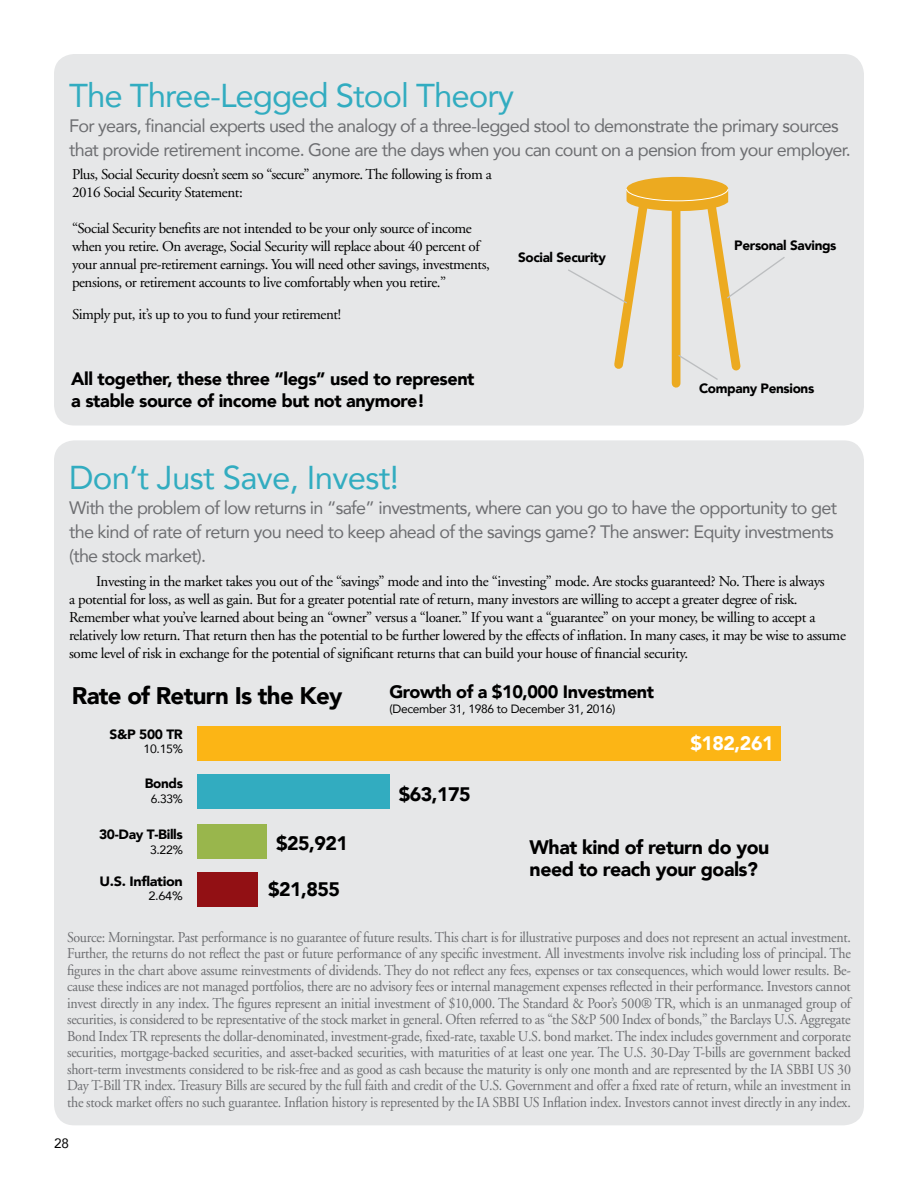
<style>
.page{position:relative;width:918px;height:1188px;background:#fff}
.page>*{position:absolute;margin:0;border:0;box-sizing:border-box;transform-origin:0 0}
.t1{font:33px "Avenir";letter-spacing:-.03em;color:#32acc0}
.t2{font:900 24px "Avenir";letter-spacing:-.03em;color:#000}
.t3{font:900 19.5px/22.5px "Avenir";letter-spacing:-.025em;color:#000}
.t4{font:900 19.5px "Avenir";letter-spacing:-.025em;color:#fff}
.t5{font:18px/24px "Avenir";letter-spacing:-.04em;color:#6d6e71}
.t6{font:900 18px/21.6px "Avenir";letter-spacing:-.025em;color:#000}
.t7{font:15px/16.5px "Adobe Garamond";letter-spacing:-.02em;color:#6d6e71;text-align:justify;scale:.93 1}
.t8{font:15px/18px "Adobe Garamond";letter-spacing:-.025em;color:#000}
.t9{font:900 13.5px "Avenir";letter-spacing:-.025em;color:#000}
.t10{font:900 13.5px "Avenir";letter-spacing:-.025em;color:#000;scale:1.07 1}
.t11{font:13.5px "Avenir";color:#000}
.t12{font:12px "Avenir";letter-spacing:-.025em;color:#000}
.t13{font:12px "Avenir";letter-spacing:-.025em;color:#000;scale:1.07 1}
</style>
<div class="page">
<div style="left:54px;top:440px;width:810px;height:685px;background:#e6e7e8;border-radius:20px"></div>
<div style="left:54px;top:54px;width:810px;height:372px;background:#e6e7e8;border-radius:20px"></div>
<div style="left:197px;top:726px;width:583px;height:34px;background:#fcb515"></div>
<div style="left:197px;top:775px;width:192px;height:34px;background:#32acc0"></div>
<div style="left:197px;top:824px;width:70px;height:34px;background:#99b64c"></div>
<div style="left:197px;top:872px;width:61px;height:34px;background:#921014"></div>
<div style="left:627px;top:177px;width:101px;height:24px;background:#ecaa20;border-radius:50%"></div>
<svg style="left:568px;top:180px;width:217px;height:208px"></svg>
<h1 class="t1" style="left:69px;top:69px;width:446px">The Three-Legged Stool Theory</h1>
<p class="t5" style="left:69px;top:113px;width:783px">For years, financial experts used the analogy of a three-legged stool to demonstrate the primary sources that provide retirement income. Gone are the days when you can count on a pension from your employer.</p>
<p class="t8" style="left:72px;top:166px;width:421px">Plus, Social Security doesn’t seem so “secure” anymore. The following is from a<br>2016 Social Security Statement:</p>
<p class="t8" style="left:72px;top:220px;width:419px">“Social Security benefits are not intended to be your only source of income when you retire. On average, Social Security will replace about 40 percent of your annual pre-retirement earnings. You will need other savings, investments, pensions, or retirement accounts to live comfortably when you retire.”</p>
<p class="t8" style="left:72px;top:305px;width:270px">Simply put, it’s up to you to fund your retirement!</p>
<p class="t6" style="left:71px;top:368px;width:405px">All together, these three “legs” used to represent a stable source of income but not anymore!</p>
<h1 class="t1" style="left:69px;top:451px;width:331px">Don’t Just Save, Invest!</h1>
<p class="t9" style="left:518px;top:246px;width:89px">Social Security</p>
<p class="t9" style="left:734px;top:234px;width:104px">Personal Savings</p>
<p class="t9" style="left:699px;top:377px;width:117px">Company Pensions</p>
<p class="t5" style="left:69px;top:495px;width:769px">With the problem of low returns in “safe” investments, where can you go to have the opportunity to get the kind of rate of return you need to keep ahead of the savings game? The answer: Equity investments (the stock market).</p>
<p class="t8" style="left:69px;top:573px;width:778px;text-indent:27px">Investing in the market takes you out of the “savings” mode and into the “investing” mode. Are stocks guaranteed? No. There is always<br>a potential for loss, as well as gain. But for a greater potential rate of return, many investors are willing to accept a greater degree of risk.<br>Remember what you’ve learned about being an “owner” versus a “loaner.” If you want a “guarantee” on your money, be willing to accept a relatively low return. That return then has the potential to be further lowered by the effects of inflation. In many cases, it may be wise to assume some level of risk in exchange for the potential of significant returns that can build your house of financial security.</p>
<h2 class="t2" style="left:72px;top:675px;width:272px">Rate of Return Is the Key</h2>
<p class="t6" style="left:389px;top:681px;width:266px">Growth of a $10,000 Investment</p>
<p class="t12" style="left:389px;top:699px;width:228px">(December 31, 1986 to December 31, 2016)</p>
<p class="t9" style="left:109px;top:723px;width:75px">S&amp;P 500 TR</p>
<p class="t12" style="left:144px;top:739px;width:41px">10.15%</p>
<p class="t9" style="left:145px;top:772px;width:40px">Bonds</p>
<p class="t12" style="left:151px;top:789px;width:34px">6.33%</p>
<p class="t9" style="left:99px;top:823px;width:85px">30-Day T-Bills</p>
<p class="t12" style="left:150px;top:840px;width:34px">3.22%</p>
<p class="t10" style="left:100px;top:869px;width:79px">U.S. Inflation</p>
<p class="t13" style="left:148px;top:886px;width:34px">2.64%</p>
<p class="t7" style="left:67px;top:929px;width:844px">Source: Morningstar. Past performance is no guarantee of future results. This chart is for illustrative purposes and does not represent an actual investment.<br>Further, the returns do not reflect the past or future performance of any specific investment. All investments involve risk including loss of principal. The figures in the chart above assume reinvestments of dividends. They do not reflect any fees, expenses or tax consequences, which would lower results. Be&shy;cause these indices are not managed portfolios, there are no advisory fees or internal management expenses reflected in their performance. Investors cannot invest directly in any index. The figures represent an initial investment of $10,000. The Standard &amp; Poor’s 500® TR, which is an unmanaged group of securities, is considered to be representative of the stock market in general. Often referred to as “the S&amp;P 500 Index of bonds,” the Barclays U.S. Aggregate Bond Index TR represents the dollar-denominated, investment-grade, fixed-rate, taxable U.S. bond market. The index includes government and corporate securities, mortgage-backed securities, and asset-backed securities, with maturities of at least one year. The U.S. 30-Day T-bills are government backed short-term investments considered to be risk-free and as good as cash because the maturity is only one month and are represented by the IA SBBI US 30<br>Day T-Bill TR index. Treasury Bills are secured by the full faith and credit of the U.S. Government and offer a fixed rate of return, while an investment in the stock market offers no such guarantee. Inflation history is represented by the IA SBBI US Inflation index. Investors cannot invest directly in any index.</p>
<h3 class="t4" style="left:690px;top:727px;width:85px">$182,261</h3>
<h3 class="t3" style="left:399px;top:782px;width:74px">$63,175</h3>
<h3 class="t3" style="left:276px;top:831px;width:74px">$25,921</h3>
<h3 class="t3" style="left:268px;top:878px;width:74px">$21,855</h3>
<h3 class="t3" style="left:530px;top:835px;width:241px">What kind of return do you need to reach your goals?</h3>
<p class="t11" style="left:54px;top:1132px;width:17px">28</p>
</div>
